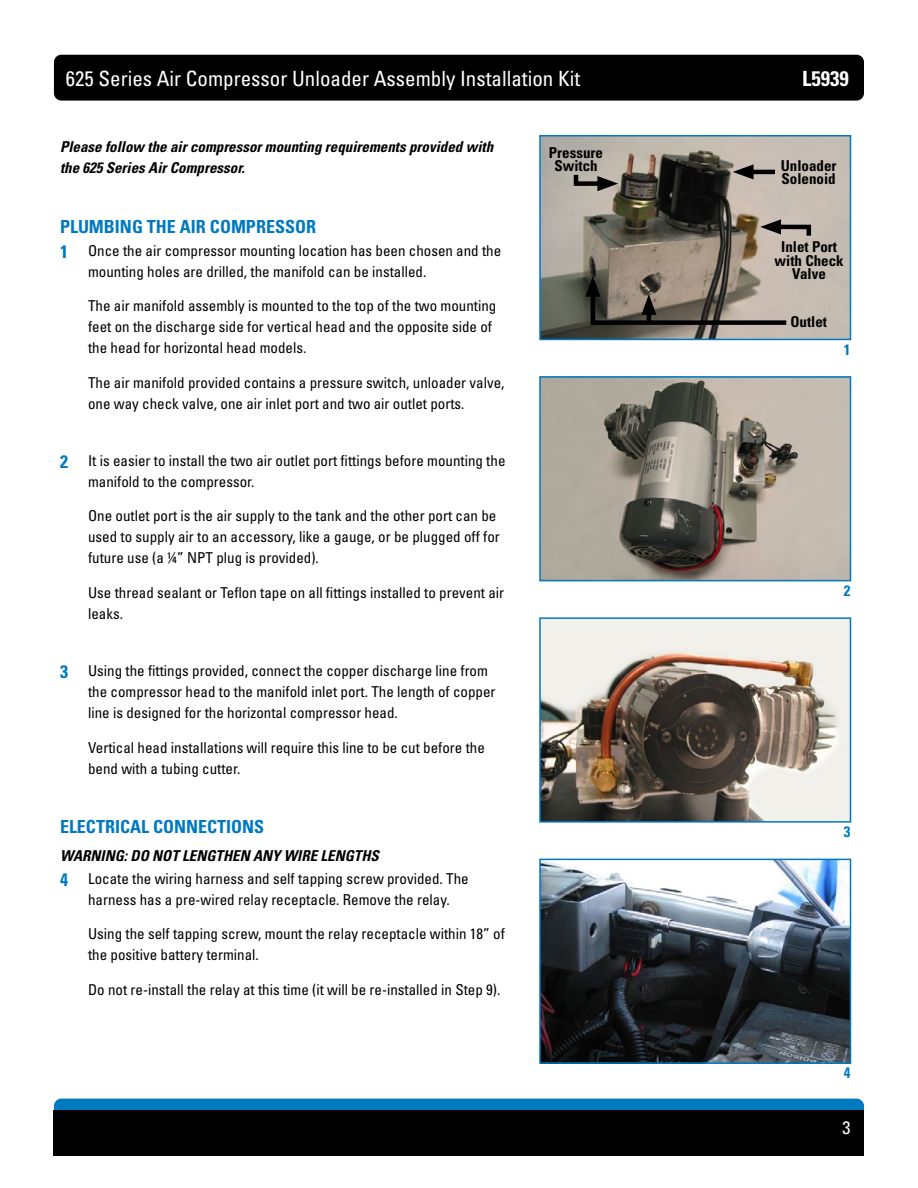
<style>
.page{position:relative;width:918px;height:1188px;background:#fff}
.page>*{position:absolute;margin:0;border:0;box-sizing:border-box;transform-origin:0 0}
.t1{font:condensed 21px "Univers LT Std";color:#fff}
.t2{font:700 condensed 21px "Univers LT Std";color:#fff}
.t3{font:700 condensed 18px "Univers LT Std";color:#0079c1}
.t4{font:condensed 18px "Univers LT Std";color:#fff}
.t5{font:condensed 15px/21px "Univers LT Std";color:#000}
.t6{font:italic 700 condensed 15px/21px "Univers LT Std";color:#000}
.t7{font:700 condensed 15px/13.5px "Univers LT Std";color:#000;text-align:center}
.t8{font:700 condensed 15px "Univers LT Std";color:#0079c1}
.s1{font-weight:700;font-size:18px;color:#0079c1}
.s2{font-weight:700;font-style:italic}
</style>
<div class="page">
<div style="left:54px;top:55px;width:810px;height:46px;background:#000;border-radius:7px"></div>
<div style="left:54px;top:1099px;width:810px;height:45px;background:#0079c1;border-radius:7px"></div>
<div style="left:54px;top:1110px;width:810px;height:46px;background:#000"></div>
<img style="left:542px;top:138px;width:306px;height:199px">
<div style="left:539px;top:135px;width:312px;height:205px;border:2px solid #0079c1"></div>
<img style="left:542px;top:620px;width:306px;height:200px">
<div style="left:539px;top:617px;width:312px;height:206px;border:2px solid #0079c1"></div>
<img style="left:542px;top:379px;width:306px;height:199px">
<div style="left:539px;top:376px;width:312px;height:205px;border:2px solid #0079c1"></div>
<img style="left:542px;top:862px;width:306px;height:199px">
<div style="left:539px;top:859px;width:312px;height:205px;border:2px solid #0079c1"></div>
<svg style="left:571px;top:170px;width:47px;height:21px"></svg>
<svg style="left:585px;top:276px;width:206px;height:51px;background:#797066"></svg>
<svg style="left:760px;top:219px;width:53px;height:21px"></svg>
<hr style="left:745px;top:170px;width:30px;height:4px;background:#000">
<svg style="left:733px;top:164px;width:21px;height:16px"></svg>
<h1 class="t1" style="left:66px;top:65px;width:516px">625 Series Air Compressor Unloader Assembly Installation Kit</h1>
<h1 class="t2" style="left:802px;top:65px;width:48px">L5939</h1>
<p class="t6" style="left:60px;top:136px;width:435px">Please follow the air compressor mounting requirements provided with the 625 Series Air Compressor.</p>
<p class="t3" style="left:60px;top:215px;width:258px">PLUMBING THE AIR COMPRESSOR</p>
<p class="t5" style="left:88px;top:239px;width:415px;text-indent:-28px"><span class="s1">1</span> Once the air compressor mounting location has been chosen and the mounting holes are drilled, the manifold can be installed.</p>
<p class="t5" style="left:88px;top:295px;width:410px">The air manifold assembly is mounted to the top of the two mounting feet on the discharge side for vertical head and the opposite side of the head for horizontal head models.</p>
<p class="t5" style="left:88px;top:371px;width:418px">The air manifold provided contains a pressure switch, unloader valve, one way check valve, one air inlet port and two air outlet ports.</p>
<p class="t5" style="left:88px;top:450px;width:419px;text-indent:-28px"><span class="s1">2</span> It is easier to install the two air outlet port fittings before mounting the manifold to the compressor.</p>
<p class="t5" style="left:88px;top:505px;width:413px">One outlet port is the air supply to the tank and the other port can be used to supply air to an accessory, like a gauge, or be plugged off for future use (a ¼” NPT plug is provided).</p>
<p class="t5" style="left:88px;top:582px;width:418px">Use thread sealant or Teflon tape on all fittings installed to prevent air leaks.</p>
<p class="t5" style="left:88px;top:660px;width:409px;text-indent:-28px"><span class="s1">3</span> Using the fittings provided, connect the copper discharge line from the compressor head to the manifold inlet port. The length of copper line is designed for the horizontal compressor head.</p>
<p class="t5" style="left:88px;top:737px;width:398px">Vertical head installations will require this line to be cut before the bend with a tubing cutter.</p>
<p class="t3" style="left:60px;top:816px;width:206px">ELECTRICAL CONNECTIONS</p>
<p class="t5" style="left:60px;top:844px;width:410px;line-height:22.8px"><span class="s2">WARNING: DO NOT LENGTHEN ANY WIRE LENGTHS<br></span><span class="s1">4</span> Locate the wiring harness and self tapping screw provided. The</p>
<p class="t5" style="left:88px;top:889px;width:363px">harness has a pre-wired relay receptacle. Remove the relay.</p>
<p class="t5" style="left:88px;top:923px;width:418px">Using the self tapping screw, mount the relay receptacle within 18” of the positive battery terminal.</p>
<p class="t5" style="left:88px;top:979px;width:414px">Do not re-install the relay at this time (it will be re-installed in Step 9).</p>
<p class="t7" style="left:549px;top:146px;width:56px">Pressure<br>Switch</p>
<p class="t7" style="left:781px;top:158px;width:57px;text-align:left">Unloader<br>Solenoid</p>
<p class="t7" style="left:775px;top:240px;width:71px">Inlet Port with Check<br>Valve</p>
<p class="t7" style="left:790px;top:315px;width:38px">Outlet</p>
<p class="t8" style="left:844px;top:340px;width:8px">1</p>
<p class="t8" style="left:844px;top:581px;width:8px">2</p>
<p class="t8" style="left:844px;top:823px;width:8px">3</p>
<p class="t8" style="left:844px;top:1064px;width:8px">4</p>
<p class="t4" style="left:843px;top:1116px;width:9px">3</p>
</div>
